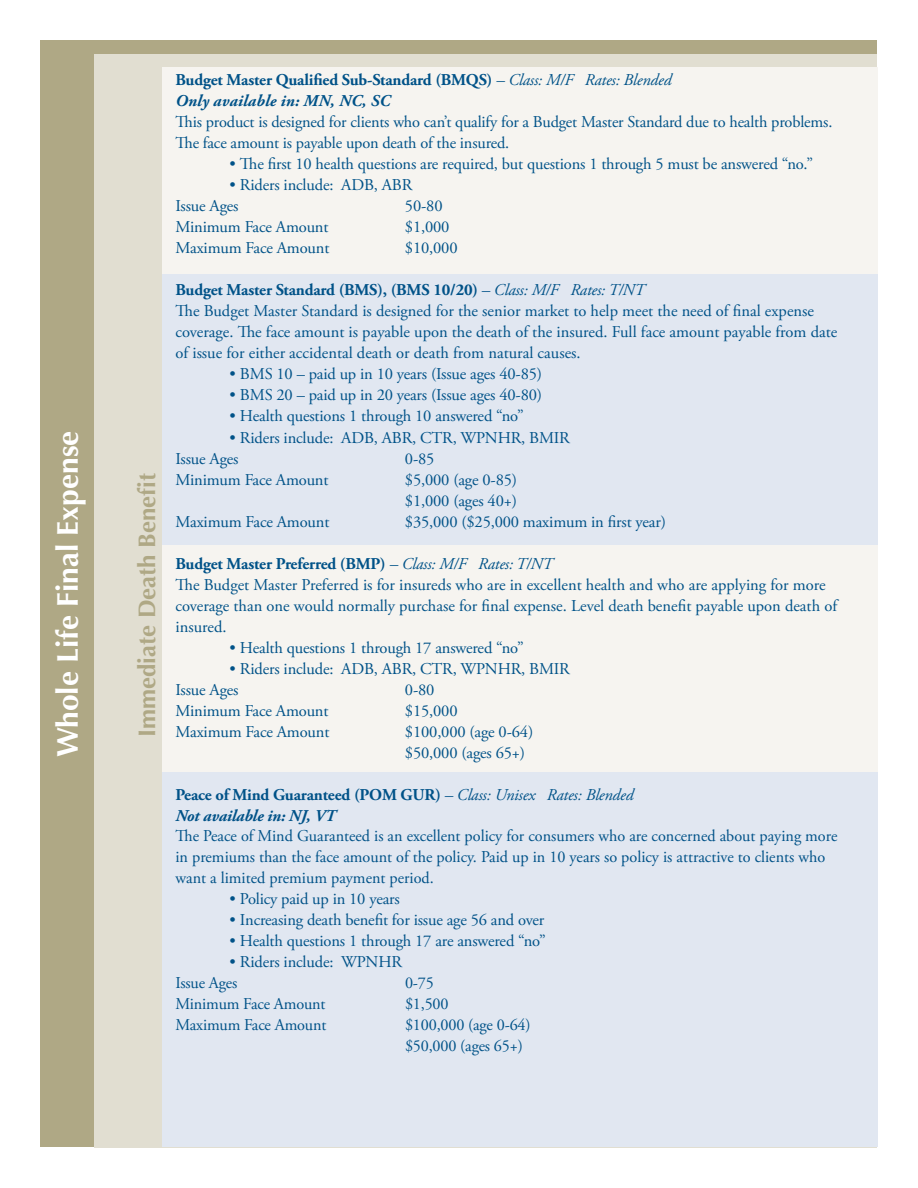
<style>
.page{position:relative;width:918px;height:1188px;background:#fff}
.page>*{position:absolute;margin:0;border:0;box-sizing:border-box;transform-origin:0 0}
.t1{font:700 30px "Optima LT Std";color:#fff}
.t2{font:700 24px "Optima LT Std";color:#afa885}
.t3{font:16.5px/21px "Adobe Garamond Pro";letter-spacing:-.01em;color:#005288}
.t4{font:700 16.5px/21px "Adobe Garamond Pro";letter-spacing:-.01em;color:#005288}
.s1{font-weight:400;font-style:italic}
.s2{font-style:italic}
.s3{font-weight:700}
</style>
<div class="page">
<div style="left:40px;top:40px;width:837px;height:1108px;background:#afa885"></div>
<div style="left:94px;top:54px;width:784px;height:1094px;background:#e1ded1"></div>
<div style="left:162px;top:68px;width:716px;height:1080px;background:#f6f4f0"></div>
<div style="left:162px;top:274px;width:716px;height:270px;background:#e1e7f1"></div>
<div style="left:162px;top:772px;width:716px;height:376px;background:#e1e7f1"></div>
<h1 class="t1" style="left:50px;top:757px;width:328px;rotate:-90deg">Whole Life Final Expense</h1>
<h2 class="t2" style="left:133px;top:737px;width:265px;rotate:-90deg">Immediate Death Benefit</h2>
<p class="t4" style="left:176px;top:70px;width:498px">Budget Master Qualified Sub-Standard (BMQS) <span class="s1">– Class: M/F Rates: Blended<br></span><span class="s2">Only available in: MN, NC, SC</span></p>
<p class="t3" style="left:176px;top:112px;width:658px">This product is designed for clients who can’t qualify for a Budget Master Standard due to health problems.<br>The face amount is payable upon death of the insured.</p>
<p class="t3" style="left:230px;top:154px;width:585px">• The first 10 health questions are required, but questions 1 through 5 must be answered “no.”</p>
<p class="t3" style="left:176px;top:175px;width:238px;text-indent:54px">• Riders include: ADB, ABR<br>Issue Ages</p>
<p class="t3" style="left:405px;top:196px;width:39px">50-80</p>
<p class="t3" style="left:176px;top:217px;width:155px">Minimum Face Amount</p>
<p class="t3" style="left:405px;top:217px;width:46px">$1,000</p>
<p class="t3" style="left:176px;top:238px;width:155px">Maximum Face Amount</p>
<p class="t3" style="left:405px;top:238px;width:54px">$10,000</p>
<p class="t3" style="left:176px;top:280px;width:663px"><span class="s3">Budget Master Standard (BMS), (BMS 10/20)</span> <span class="s2">– Class: M/F Rates: T/NT<br></span>The Budget Master Standard is designed for the senior market to help meet the need of final expense coverage. The face amount is payable upon the death of the insured. Full face amount payable from date of issue for either accidental death or death from natural causes.</p>
<p class="t3" style="left:230px;top:364px;width:314px">• BMS 10 – paid up in 10 years (Issue ages 40-85)</p>
<p class="t3" style="left:230px;top:385px;width:314px">• BMS 20 – paid up in 20 years (Issue ages 40-80)</p>
<p class="t3" style="left:230px;top:406px;width:296px">• Health questions 1 through 10 answered “no”</p>
<p class="t3" style="left:175px;top:427px;width:396px;text-indent:54px">• Riders include: ADB, ABR, CTR, WPNHR, BMIR<br>Issue Ages</p>
<p class="t3" style="left:405px;top:448px;width:31px">0-85</p>
<p class="t3" style="left:175px;top:469px;width:155px">Minimum Face Amount</p>
<p class="t3" style="left:405px;top:469px;width:114px">$5,000 (age 0-85) $1,000 (ages 40+)</p>
<p class="t3" style="left:175px;top:511px;width:155px">Maximum Face Amount</p>
<p class="t3" style="left:405px;top:511px;width:262px">$35,000 ($25,000 maximum in first year)</p>
<p class="t3" style="left:175px;top:553px;width:663px"><span class="s3">Budget Master Preferred (BMP)</span> <span class="s2">– Class: M/F Rates: T/NT<br></span>The Budget Master Preferred is for insureds who are in excellent health and who are applying for more coverage than one would normally purchase for final expense. Level death benefit payable upon death of insured.</p>
<p class="t3" style="left:230px;top:637px;width:296px">• Health questions 1 through 17 answered “no”</p>
<p class="t3" style="left:175px;top:658px;width:396px;text-indent:54px">• Riders include: ADB, ABR, CTR, WPNHR, BMIR<br>Issue Ages</p>
<p class="t3" style="left:405px;top:679px;width:31px">0-80</p>
<p class="t3" style="left:175px;top:700px;width:155px">Minimum Face Amount</p>
<p class="t3" style="left:405px;top:700px;width:54px">$15,000</p>
<p class="t3" style="left:175px;top:721px;width:155px">Maximum Face Amount</p>
<p class="t3" style="left:405px;top:721px;width:130px">$100,000 (age 0-64) $50,000 (ages 65+)</p>
<p class="t4" style="left:175px;top:784px;width:460px">Peace of Mind Guaranteed (POM GUR) <span class="s1">– Class: Unisex Rates: Blended<br></span><span class="s2">Not available in: NJ, VT</span></p>
<p class="t3" style="left:176px;top:826px;width:663px">The Peace of Mind Guaranteed is an excellent policy for consumers who are concerned about paying more in premiums than the face amount of the policy. Paid up in 10 years so policy is attractive to clients who want a limited premium payment period.</p>
<p class="t3" style="left:230px;top:889px;width:172px">• Policy paid up in 10 years</p>
<p class="t3" style="left:230px;top:910px;width:316px">• Increasing death benefit for issue age 56 and over</p>
<p class="t3" style="left:230px;top:931px;width:318px">• Health questions 1 through 17 are answered “no”</p>
<p class="t3" style="left:176px;top:952px;width:228px;text-indent:54px">• Riders include: WPNHR<br>Issue Ages</p>
<p class="t3" style="left:405px;top:973px;width:30px">0-75</p>
<p class="t3" style="left:176px;top:994px;width:151px">Minimum Face Amount</p>
<p class="t3" style="left:405px;top:994px;width:45px">$1,500</p>
<p class="t3" style="left:175px;top:1015px;width:152px">Maximum Face Amount</p>
<p class="t3" style="left:405px;top:1015px;width:127px">$100,000 (age 0-64) $50,000 (ages 65+)</p>
</div>
